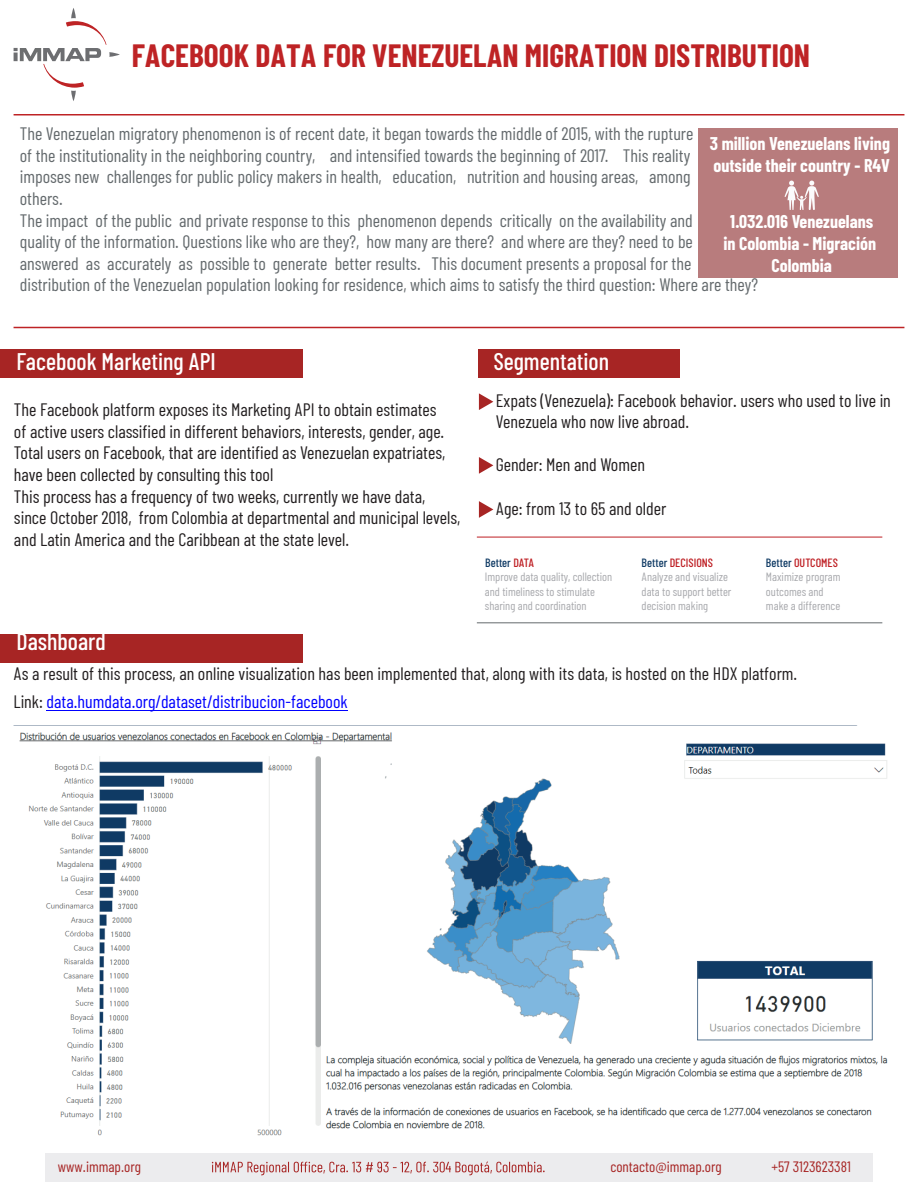
<style>
.page{position:relative;width:918px;height:1188px;background:#fff}
.page>*{position:absolute;margin:0;border:0;box-sizing:border-box;transform-origin:0 0}
.t1{font:700 31.5px "Barlow Condensed";color:#be2325}
.t2{font:500 24px "Barlow Condensed";color:#fff}
.t3{font:18px/21.6px "Barlow Condensed";color:#231f20}
.t4{font:18px/21.6px "Barlow Condensed";color:#646a6d}
.t5{font:700 18px/21.6px "Barlow Condensed";color:#fff}
.t6{font:15px "Barlow Condensed";color:#a72524}
.t7{font:12px/14.4px "Barlow Condensed";color:#a8a9ad}
.t8{font:500 12px "Barlow Condensed";color:#0f3a64}
.s1{color:#be1e23}
.s2{font-weight:500;color:#0f3a64}
.s3{font-weight:500;color:#be1e23}
.s4{color:#00f}
</style>
<div class="page">
<svg style="left:14px;top:8px;width:106px;height:93px"></svg>
<hr style="left:14px;top:114px;width:890px;height:2px;background:#be2325">
<div style="left:0;top:349px;width:303px;height:28px;background:#a72524"></div>
<div style="left:478px;top:349px;width:202px;height:28px;background:#a72524"></div>
<svg style="left:479px;top:393px;width:14px;height:17px"></svg>
<svg style="left:479px;top:457px;width:14px;height:17px"></svg>
<svg style="left:479px;top:501px;width:14px;height:17px"></svg>
<hr style="left:477px;top:537px;width:405px;height:1px;background:#be1e23">
<hr style="left:477px;top:622px;width:405px;height:1px;background:#646a6d">
<div style="left:699px;top:128px;width:199px;height:150px;background:#b87c7d"></div>
<svg style="left:785px;top:181px;width:34px;height:29px"></svg>
<hr style="left:14px;top:327px;width:890px;height:1px;background:#be2325">
<div style="left:0;top:634px;width:303px;height:28px;background:#a72524"></div>
<hr style="left:47px;top:710px;width:301px;height:1px;background:#00f">
<img style="left:19px;top:732px;width:869px;height:404px">
<div style="left:45px;top:1153px;width:828px;height:28px;background:#ececee"></div>
<svg style="left:212px;top:1162px;width:333px;height:13px"></svg>
<h1 class="t1" style="left:132px;top:37px;width:680px">FACEBOOK DATA FOR VENEZUELAN MIGRATION DISTRIBUTION</h1>
<p class="t4" style="left:20px;top:122px;width:740px">The Venezuelan migratory phenomenon is of recent date, it began towards the middle of 2015, with the rupture<br>of the institutionality in the neighboring country, and intensified towards the beginning of 2017. This reality<br>imposes new challenges for public policy makers in health, education, nutrition and housing areas, among<br>others.<br>The impact of the public and private response to this phenomenon depends critically on the availability and<br>quality of the information. Questions like who are they?, how many are there? and where are they? need to be<br>answered as accurately as possible to generate better results. This document presents a proposal for the distribution of the Venezuelan population looking for residence, which aims to satisfy the third question: Where are they?</p>
<p class="t5" style="left:710px;top:132px;width:182px">3 million Venezuelans living outside their country - R4V</p>
<p class="t5" style="left:724px;top:211px;width:154px;text-align:center">1.032.016 Venezuelans in Colombia - Migración<br>Colombia</p>
<h2 class="t2" style="left:17px;top:347px;width:201px">Facebook Marketing API</h2>
<h2 class="t2" style="left:493px;top:347px;width:117px">Segmentation</h2>
<p class="t3" style="left:496px;top:389px;width:397px">Expats (Venezuela): Facebook behavior. users who used to live in<br>Venezuela who now live abroad.</p>
<p class="t3" style="left:496px;top:454px;width:151px">Gender: Men and Women</p>
<p class="t3" style="left:496px;top:497px;width:172px">Age: from 13 to 65 and older</p>
<p class="t3" style="left:14px;top:399px;width:448px">The Facebook platform exposes its Marketing API to obtain estimates<br>of active users classified in different behaviors, interests, gender, age.<br>Total users on Facebook, that are identified as Venezuelan expatriates, have been collected by consulting this tool<br>This process has a frequency of two weeks, currently we have data, since October 2018, from Colombia at departmental and municipal levels, and Latin America and the Caribbean at the state level.</p>
<p class="t8" style="left:485px;top:555px;width:50px">Better <span class="s1">DATA</span></p>
<p class="t7" style="left:642px;top:555px;width:91px"><span class="s2">Better</span> <span class="s3">DECISIONS<br></span>Analyze and visualize data to support better decision making</p>
<p class="t7" style="left:766px;top:555px;width:76px"><span class="s2">Better</span> <span class="s3">OUTCOMES<br></span>Maximize program outcomes and make a difference</p>
<p class="t7" style="left:485px;top:570px;width:129px">Improve data quality, collection and timeliness to stimulate sharing and coordination</p>
<h2 class="t2" style="left:17px;top:627px;width:91px">Dashboard</h2>
<p class="t3" style="left:14px;top:660px;width:785px;line-height:27.3px">As a result of this process, an online visualization has been implemented that, along with its data, is hosted on the HDX platform.<br>Link: <span class="s4">data.humdata.org/dataset/distribucion-facebook</span></p>
<p class="t6" style="left:58px;top:1158px;width:84px">www.immap.org</p>
<p class="t6" style="left:610px;top:1158px;width:113px">contacto@immap.org</p>
<p class="t6" style="left:772px;top:1158px;width:81px">+57 3123623381</p>
</div>
